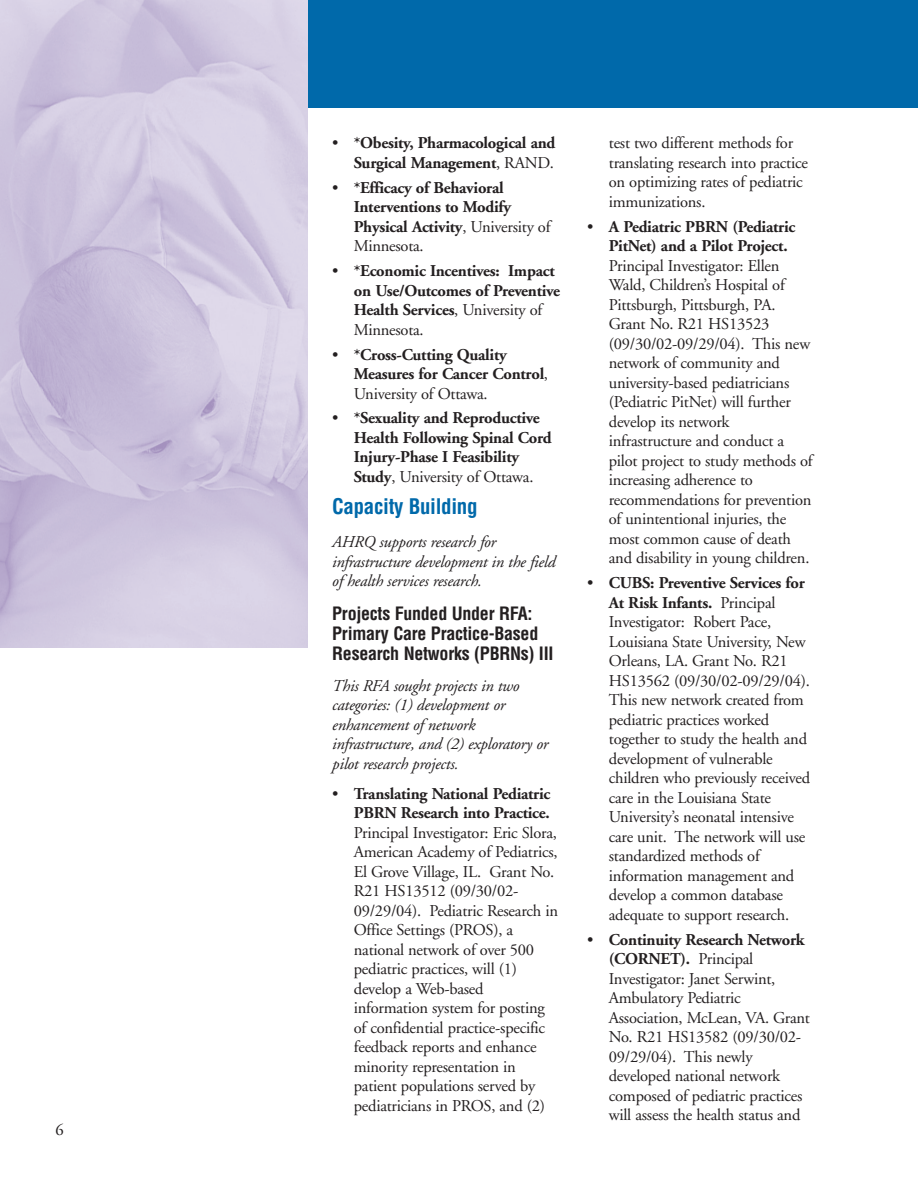
<style>
.page{position:relative;width:918px;height:1188px;background:#fff}
.page>*{position:absolute;margin:0;border:0;box-sizing:border-box;transform-origin:0 0}
.t1{font:700 condensed 21px "Helvetica";letter-spacing:-.015em;color:#0069aa}
.t2{font:700 condensed 18px/20.2px "Helvetica";letter-spacing:-.015em;color:#231f20}
.t3{font:16.5px/19.5px "Adobe Garamond";letter-spacing:-.015em;color:#231f20}
.t4{font:700 16.5px/19.5px "Adobe Garamond";letter-spacing:-.015em;color:#231f20}
.t5{font:italic 16.5px/19.5px "Adobe Garamond";letter-spacing:-.015em;color:#231f20}
.s1{font-weight:400}
.s2{font-weight:700}
</style>
<div class="page">
<div style="left:0;top:0;width:918px;height:108px;background:#0069aa"></div>
<img style="left:0;top:1px;width:308px;height:647px">
<p class="t3" style="left:56px;top:1122px;width:10px">6</p>
<p class="t4" style="left:332px;top:135px;width:225px;text-align:right"><span class="s1">•</span> *Obesity, Pharmacological and<br>Surgical Management<span class="s1">, RAND.</span></p>
<p class="t4" style="left:354px;top:179px;width:198px;text-indent:-22px"><span class="s1">•</span> *Efficacy of Behavioral<br>Interventions to Modify<br>Physical Activity<span class="s1">, University of<br>Minnesota.</span></p>
<p class="t4" style="left:354px;top:263px;width:208px;text-indent:-22px"><span class="s1">•</span> *Economic Incentives: Impact on Use/Outcomes of Preventive<br>Health Services<span class="s1">, University of<br>Minnesota.</span></p>
<p class="t4" style="left:354px;top:346px;width:196px;text-indent:-22px"><span class="s1">•</span> *Cross-Cutting Quality<br>Measures for Cancer Control<span class="s1">,<br>University of Ottawa.</span></p>
<p class="t4" style="left:354px;top:410px;width:199px;text-indent:-22px"><span class="s1">•</span> *Sexuality and Reproductive<br>Health Following Spinal Cord<br>Injury-Phase I Feasibility<br>Study<span class="s1">, University of Ottawa.</span></p>
<p class="t1" style="left:332px;top:498px;width:147px">Capacity Building</p>
<p class="t5" style="left:332px;top:534px;width:225px">AHRQ supports research for infrastructure development in the field of health services research.</p>
<p class="t2" style="left:332px;top:605px;width:223px">Projects Funded Under RFA:<br>Primary Care Practice-Based<br>Research Networks (PBRNs) III</p>
<p class="t5" style="left:332px;top:677px;width:218px">This RFA sought projects in two categories: (1) development or enhancement of network infrastructure, and (2) exploratory or pilot research projects.</p>
<p class="t4" style="left:332px;top:785px;width:220px;text-align:right"><span class="s1">•</span> Translating National Pediatric<br>PBRN Research into Practice.</p>
<p class="t3" style="left:354px;top:824px;width:206px">Principal Investigator: Eric Slora,<br>American Academy of Pediatrics,<br>El Grove Village, IL. Grant No.<br>R21 HS13512 (09/30/02-<br>09/29/04). Pediatric Research in<br>Office Settings (PROS), a national network of over 500 pediatric practices, will (1) develop a Web-based information system for posting of confidential practice-specific feedback reports and enhance minority representation in patient populations served by pediatricians in PROS, and (2)</p>
<p class="t3" style="left:609px;top:135px;width:201px">test two different methods for translating research into practice on optimizing rates of pediatric immunizations.</p>
<p class="t4" style="left:609px;top:218px;width:188px;text-indent:-22px"><span class="s1">•</span> A Pediatric PBRN (Pediatric<br>PitNet) and a Pilot Project.</p>
<p class="t3" style="left:609px;top:257px;width:205px">Principal Investigator: Ellen<br>Wald, Children’s Hospital of<br>Pittsburgh, Pittsburgh, PA.<br>Grant No. R21 HS13523 (09/30/02-09/29/04). This new network of community and university-based pediatricians (Pediatric PitNet) will further develop its network infrastructure and conduct a pilot project to study methods of increasing adherence to recommendations for prevention of unintentional injuries, the most common cause of death and disability in young children.</p>
<p class="t3" style="left:609px;top:575px;width:203px;text-indent:-22px">• <span class="s2">CUBS: Preventive Services for<br>At Risk Infants.</span> Principal<br>Investigator: Robert Pace,<br>Louisiana State University, New<br>Orleans, LA. Grant No. R21<br>HS13562 (09/30/02-09/29/04).<br>This new network created from pediatric practices worked together to study the health and development of vulnerable children who previously received care in the Louisiana State<br>University’s neonatal intensive care unit. The network will use standardized methods of information management and develop a common database adequate to support research.</p>
<p class="t3" style="left:609px;top:931px;width:203px;text-indent:-22px">• <span class="s2">Continuity Research Network (CORNET).</span> Principal<br>Investigator: Janet Serwint,<br>Ambulatory Pediatric<br>Association, McLean, VA. Grant<br>No. R21 HS13582 (09/30/02-<br>09/29/04). This newly developed national network composed of pediatric practices will assess the health status and</p>
</div>
